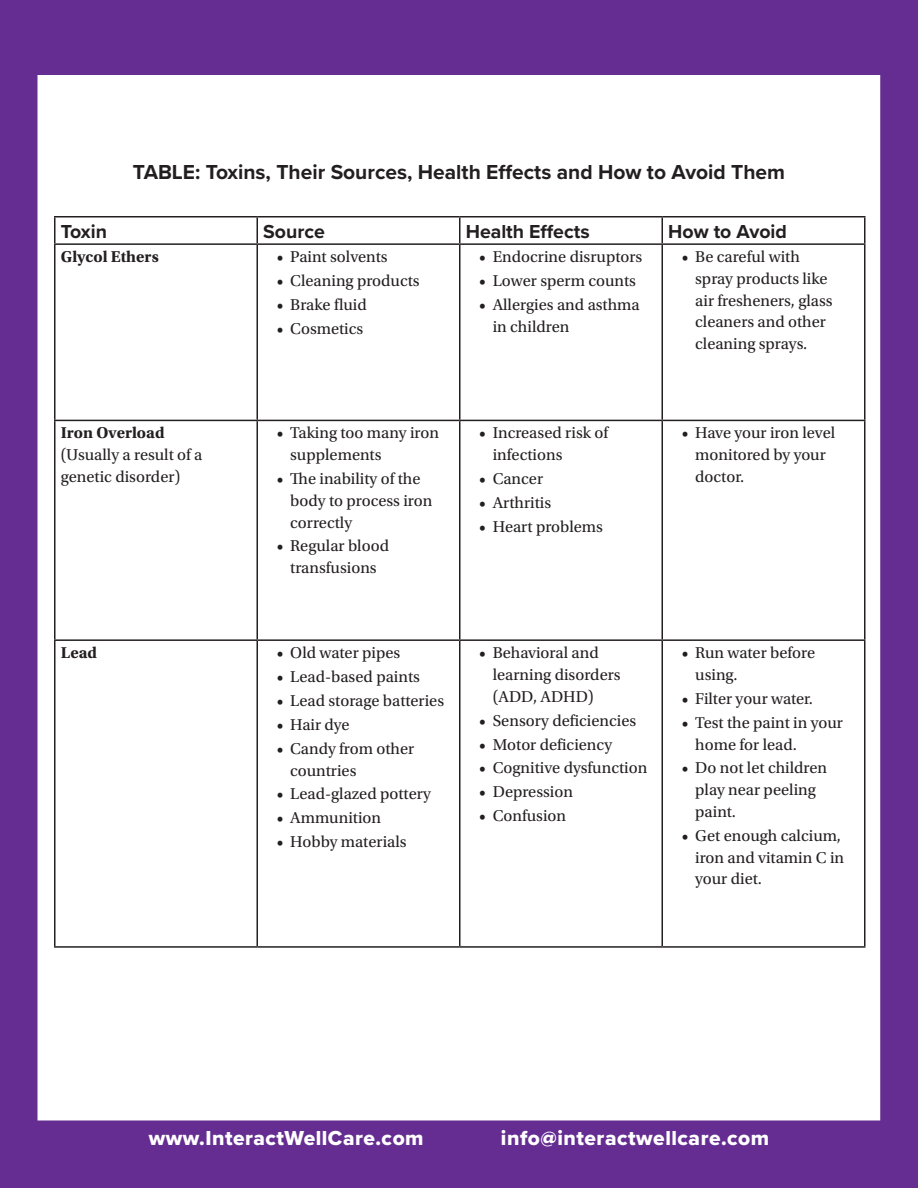
<style>
.page{position:relative;width:918px;height:1188px;background:#fff}
.page>*{position:absolute;margin:0;border:0;box-sizing:border-box;transform-origin:0 0}
.Body_BulletedIndent{font:700 21px "Proxima Nova";color:#231f20}
.t1{font:21px "Proxima Nova Extrabld";letter-spacing:.025em;color:#fff}
.Heading_In-Copy_3{font:700 19.5px "Proxima Nova";color:#231f20}
.Body_Paragraph_1_MK{font:16.5px/21.8px "Utopia Std";color:#231f20}
.Body_Paragraph_1_MK-2{font:700 16.5px "Utopia Std";color:#231f20}
</style>
<div class="page">
<div style="left:0;top:75px;width:38px;height:1113px;background:#652d91"></div>
<div style="left:0;top:0;width:918px;height:75px;background:#652d91"></div>
<div style="left:0;top:1120px;width:918px;height:68px;background:#652d91"></div>
<hr style="left:54px;top:216px;width:203px;height:2px;background:#231f20">
<hr style="left:54px;top:217px;width:2px;height:26px;background:#231f20">
<hr style="left:257px;top:216px;width:203px;height:2px;background:#231f20">
<hr style="left:256px;top:217px;width:2px;height:26px;background:#231f20">
<hr style="left:460px;top:216px;width:202px;height:2px;background:#231f20">
<svg style="left:459px;top:217px;width:1px;height:26px"></svg>
<hr style="left:662px;top:216px;width:204px;height:2px;background:#231f20">
<svg style="left:662px;top:217px;width:1px;height:26px"></svg>
<hr style="left:864px;top:217px;width:2px;height:26px;background:#231f20">
<hr style="left:54px;top:243px;width:203px;height:2px;background:#231f20">
<hr style="left:54px;top:245px;width:2px;height:175px;background:#231f20">
<hr style="left:257px;top:243px;width:203px;height:2px;background:#231f20">
<hr style="left:256px;top:245px;width:2px;height:175px;background:#231f20">
<hr style="left:460px;top:243px;width:202px;height:2px;background:#231f20">
<hr style="left:459px;top:245px;width:1px;height:175px;background:#231f20">
<hr style="left:662px;top:243px;width:204px;height:2px;background:#231f20">
<hr style="left:662px;top:245px;width:1px;height:175px;background:#231f20">
<hr style="left:864px;top:245px;width:2px;height:175px;background:#231f20">
<hr style="left:54px;top:420px;width:203px;height:1px;background:#231f20">
<hr style="left:54px;top:421px;width:2px;height:218px;background:#231f20">
<hr style="left:257px;top:420px;width:203px;height:1px;background:#231f20">
<hr style="left:256px;top:421px;width:2px;height:218px;background:#231f20">
<hr style="left:460px;top:420px;width:202px;height:1px;background:#231f20">
<hr style="left:459px;top:421px;width:1px;height:218px;background:#231f20">
<hr style="left:662px;top:420px;width:204px;height:1px;background:#231f20">
<hr style="left:662px;top:421px;width:1px;height:218px;background:#231f20">
<hr style="left:864px;top:421px;width:2px;height:218px;background:#231f20">
<hr style="left:54px;top:639px;width:203px;height:2px;background:#231f20">
<hr style="left:54px;top:641px;width:2px;height:305px;background:#231f20">
<hr style="left:257px;top:639px;width:203px;height:2px;background:#231f20">
<hr style="left:256px;top:641px;width:2px;height:305px;background:#231f20">
<hr style="left:460px;top:639px;width:202px;height:2px;background:#231f20">
<hr style="left:459px;top:641px;width:1px;height:305px;background:#231f20">
<hr style="left:662px;top:639px;width:204px;height:2px;background:#231f20">
<hr style="left:662px;top:641px;width:1px;height:305px;background:#231f20">
<hr style="left:864px;top:641px;width:2px;height:305px;background:#231f20">
<hr style="left:54px;top:946px;width:203px;height:2px;background:#231f20">
<hr style="left:257px;top:946px;width:203px;height:2px;background:#231f20">
<hr style="left:460px;top:946px;width:202px;height:2px;background:#231f20">
<hr style="left:662px;top:946px;width:204px;height:2px;background:#231f20">
<div style="left:880px;top:73px;width:38px;height:1115px;background:#652d91"></div>
<p class="Body_BulletedIndent" style="left:133px;top:156px;width:654px">TABLE: Toxins, Their Sources, Health Effects and How to Avoid Them</p>
<p class="Heading_In-Copy_3" style="left:61px;top:217px;width:48px">Toxin</p>
<p class="Heading_In-Copy_3" style="left:263px;top:217px;width:63px">Source</p>
<p class="Heading_In-Copy_3" style="left:466px;top:217px;width:125px">Health Effects</p>
<p class="Heading_In-Copy_3" style="left:668px;top:217px;width:120px">How to Avoid</p>
<p class="Body_Paragraph_1_MK-2" style="left:61px;top:247px;width:100px">Glycol Ethers</p>
<p class="Body_Paragraph_1_MK" style="left:277px;top:246px;width:112px">• Paint solvents</p>
<p class="Body_Paragraph_1_MK" style="left:277px;top:270px;width:144px">• Cleaning products</p>
<p class="Body_Paragraph_1_MK" style="left:277px;top:294px;width:92px">• Brake fluid</p>
<p class="Body_Paragraph_1_MK" style="left:277px;top:318px;width:88px">• Cosmetics</p>
<p class="Body_Paragraph_1_MK" style="left:479px;top:246px;width:165px">• Endocrine disruptors</p>
<p class="Body_Paragraph_1_MK" style="left:479px;top:270px;width:158px">• Lower sperm counts</p>
<p class="Body_Paragraph_1_MK" style="left:493px;top:294px;width:148px;text-indent:-14px">• Allergies and asthma in children</p>
<p class="Body_Paragraph_1_MK" style="left:695px;top:246px;width:139px;text-indent:-14px">• Be careful with spray products like air fresheners, glass cleaners and other cleaning sprays.</p>
<p class="Body_Paragraph_1_MK-2" style="left:61px;top:423px;width:105px">Iron Overload</p>
<p class="Body_Paragraph_1_MK" style="left:61px;top:444px;width:143px">(Usually a result of a genetic disorder)</p>
<p class="Body_Paragraph_1_MK" style="left:290px;top:423px;width:150px;text-indent:-14px">• Taking too many iron supplements</p>
<p class="Body_Paragraph_1_MK" style="left:290px;top:468px;width:144px;text-indent:-14px">• The inability of the body to process iron correctly</p>
<p class="Body_Paragraph_1_MK" style="left:277px;top:536px;width:114px;text-align:center">• Regular blood transfusions</p>
<p class="Body_Paragraph_1_MK-2" style="left:61px;top:643px;width:38px">Lead</p>
<p class="Body_Paragraph_1_MK" style="left:277px;top:642px;width:125px">• Old water pipes</p>
<p class="Body_Paragraph_1_MK" style="left:277px;top:666px;width:145px">• Lead-based paints</p>
<p class="Body_Paragraph_1_MK" style="left:277px;top:690px;width:169px">• Lead storage batteries</p>
<p class="Body_Paragraph_1_MK" style="left:277px;top:714px;width:74px">• Hair dye</p>
<p class="Body_Paragraph_1_MK" style="left:290px;top:738px;width:126px;text-indent:-14px">• Candy from other countries</p>
<p class="Body_Paragraph_1_MK" style="left:277px;top:784px;width:156px">• Lead-glazed pottery</p>
<p class="Body_Paragraph_1_MK" style="left:277px;top:807px;width:106px">• Ammunition</p>
<p class="Body_Paragraph_1_MK" style="left:277px;top:831px;width:131px">• Hobby materials</p>
<p class="Body_Paragraph_1_MK" style="left:493px;top:423px;width:117px;text-indent:-14px">• Increased risk of infections</p>
<p class="Body_Paragraph_1_MK" style="left:479px;top:468px;width:65px">• Cancer</p>
<p class="Body_Paragraph_1_MK" style="left:479px;top:492px;width:73px">• Arthritis</p>
<p class="Body_Paragraph_1_MK" style="left:479px;top:516px;width:125px">• Heart problems</p>
<p class="Body_Paragraph_1_MK" style="left:695px;top:423px;width:142px;text-indent:-14px">• Have your iron level monitored by your doctor.</p>
<p class="Body_Paragraph_1_MK" style="left:493px;top:642px;width:129px;text-indent:-14px">• Behavioral and learning disorders (ADD, ADHD)</p>
<p class="Body_Paragraph_1_MK" style="left:479px;top:710px;width:159px">• Sensory deficiencies</p>
<p class="Body_Paragraph_1_MK" style="left:479px;top:734px;width:135px">• Motor deficiency</p>
<p class="Body_Paragraph_1_MK" style="left:479px;top:757px;width:170px">• Cognitive dysfunction</p>
<p class="Body_Paragraph_1_MK" style="left:479px;top:781px;width:95px">• Depression</p>
<p class="Body_Paragraph_1_MK" style="left:479px;top:805px;width:88px">• Confusion</p>
<p class="Body_Paragraph_1_MK" style="left:695px;top:642px;width:121px;text-indent:-14px">• Run water before using.</p>
<p class="Body_Paragraph_1_MK" style="left:682px;top:688px;width:133px">• Filter your water.</p>
<p class="Body_Paragraph_1_MK" style="left:695px;top:712px;width:149px;text-indent:-14px">• Test the paint in your home for lead.</p>
<p class="Body_Paragraph_1_MK" style="left:695px;top:757px;width:133px;text-indent:-14px">• Do not let children play near peeling paint.</p>
<p class="Body_Paragraph_1_MK" style="left:695px;top:825px;width:150px;text-indent:-14px">• Get enough calcium, iron and vitamin C in your diet.</p>
<p class="t1" style="left:149px;top:1123px;width:276px">www.InteractWellCare.com</p>
<p class="t1" style="left:501px;top:1123px;width:270px">info@interactwellcare.com</p>
</div>
